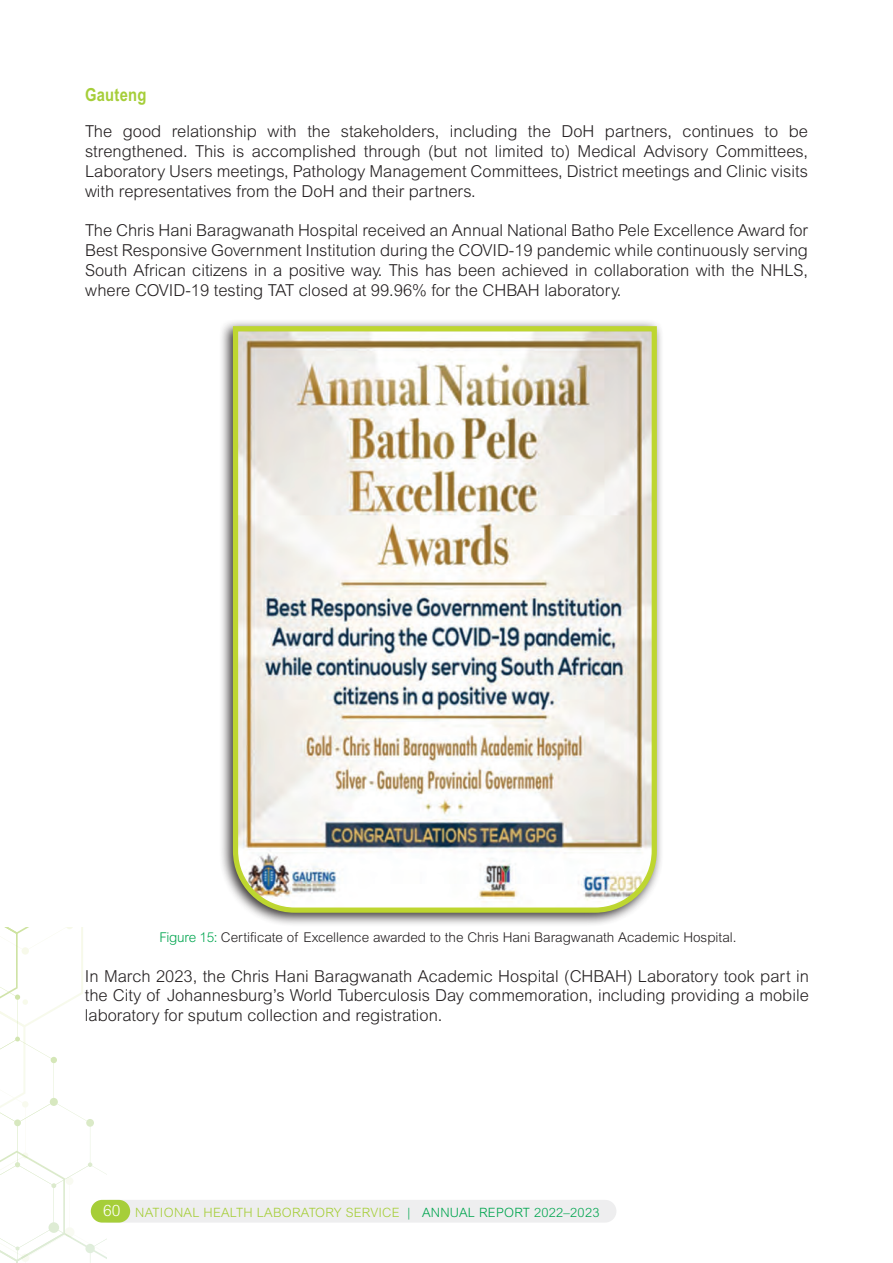
<style>
.page{position:relative;width:893px;height:1263px;background:#fff}
.page>*{position:absolute;margin:0;border:0;box-sizing:border-box;transform-origin:0 0}
.body{font:700 condensed 18px "Arial";letter-spacing:.015em;color:#a6ce39}
.body-2{font:300 16.5px/19.8px "Arial";color:#231f20;text-align:justify}
.body-3{font:300 13.5px "Arial";color:#231f20}
.t1{font:300 12.9px "Arial";letter-spacing:.02em;color:#a6ce39}
.s1{color:#00a54f}
.s2{font-size:15.6px;color:#fff}
</style>
<div class="page">
<div style="left:98px;top:1200px;width:518px;height:22px;background:#eeeeef;border-radius:11px"></div>
<div style="left:91px;top:1200px;width:39px;height:22px;background:#a6ce39;border-radius:11px"></div>
<svg style="left:0;top:927px;width:107px;height:336px"></svg>
<div style="left:218px;top:319px;width:445px;height:608px;background:#231f20;opacity:.9"></div>
<svg style="left:230px;top:324px;width:429px;height:591px"></svg>
<p class="body" style="left:85px;top:84px;width:63px">Gauteng</p>
<p class="body-2" style="left:85px;top:121px;width:724px">The good relationship with the stakeholders, including the DoH partners, continues to be strengthened. This is accomplished through (but not limited to) Medical Advisory Committees, Laboratory Users meetings, Pathology Management Committees, District meetings and Clinic visits with representatives from the DoH and their partners.</p>
<p class="body-2" style="left:85px;top:220px;width:724px">The Chris Hani Baragwanath Hospital received an Annual National Batho Pele Excellence Award for Best Responsive Government Institution during the COVID-19 pandemic while continuously serving South African citizens in a positive way. This has been achieved in collaboration with the NHLS, where COVID-19 testing TAT closed at 99.96% for the CHBAH laboratory.</p>
<p class="body-3" style="left:159px;top:929px;width:579px"><span class="s1">Figure 15:</span> Certificate of Excellence awarded to the Chris Hani Baragwanath Academic Hospital.</p>
<p class="body-2" style="left:85px;top:966px;width:726px">In March 2023, the Chris Hani Baragwanath Academic Hospital (CHBAH) Laboratory took part in the City of Johannesburg’s World Tuberculosis Day commemoration, including providing a mobile laboratory for sputum collection and registration.</p>
<p class="t1" style="left:103px;top:1205px;width:498px"><span class="s2">60</span> NATIONAL HEALTH LABORATORY SERVICE <span class="s1">| ANNUAL REPORT 2022–2023</span></p>
</div>
